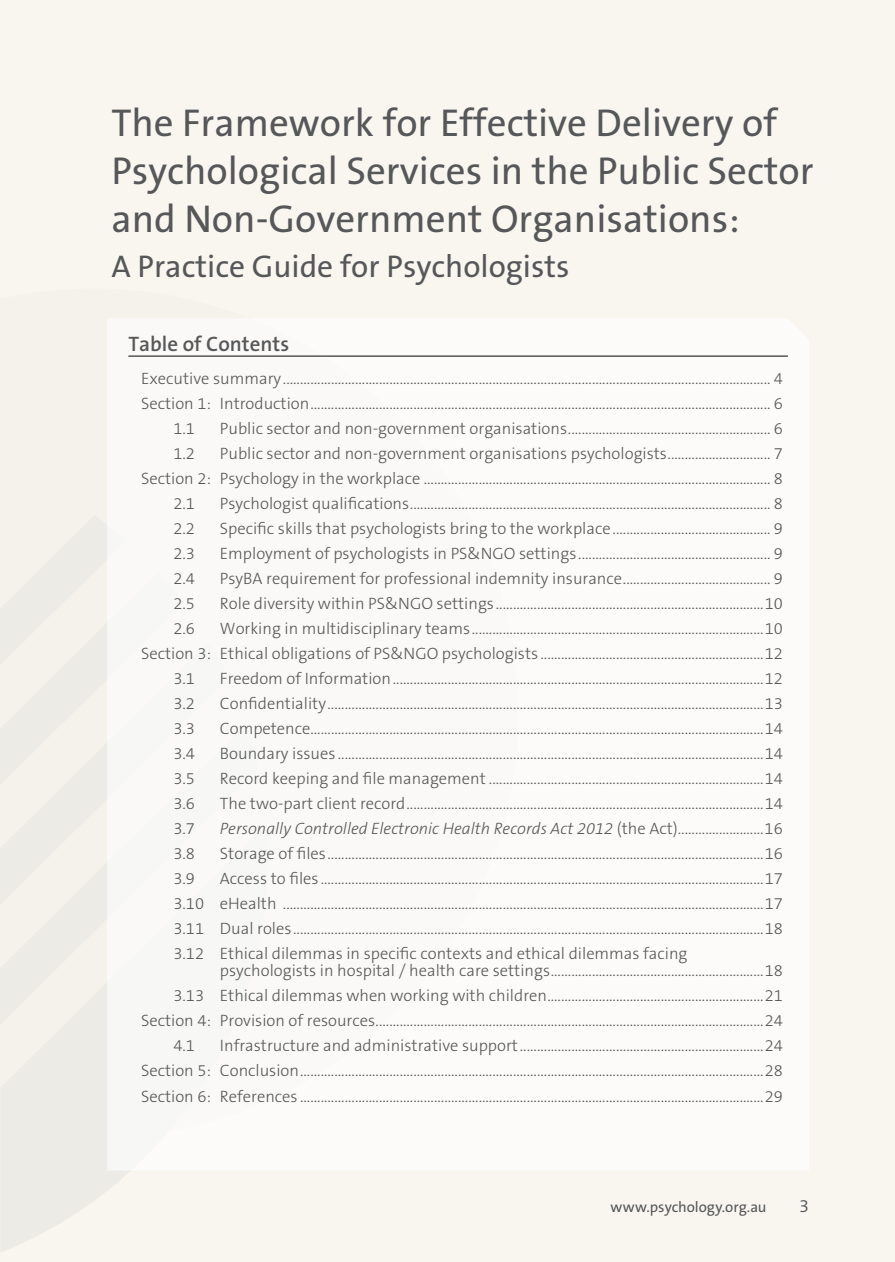
<style>
.page{position:relative;width:895px;height:1262px;background:#fff}
.page>*{position:absolute;margin:0;border:0;box-sizing:border-box;transform-origin:0 0}
.t1{font:39px/48px "The Sans B5 Plain";color:#565759}
.t2{font:31.5px "The Sans B5 Plain";color:#565759}
.Contents_Heading{font:600 21px "The Sans B6";color:#565759}
.t3{font:300 18px "The Sans B4";color:#565759}
.Contents_Listing{font:300 16.5px/16.5px "The Sans B3";color:#565759}
.Contents_Listing-2{font:italic 300 16.5px "The Sans B3";color:#565759}
.t4{font:15px "The Sans B5 Plain";color:#565759}
.s1{font-style:normal}
</style>
<div class="page">
<div style="left:0;top:0;width:894px;height:1262px;background:#f9f6f0"></div>
<svg style="left:0;top:811px;width:94px;height:93px"></svg>
<svg style="left:0;top:515px;width:107px;height:296px"></svg>
<svg style="left:1px;top:823px;width:128px;height:429px;fill:#edebe6"></svg>
<div style="left:107px;top:355px;width:681px;height:815px;background:#fcfbf9"></div>
<hr style="left:128px;top:355px;width:659px;height:2px;background:#565759">
<h1 class="t1" style="left:111px;top:100px;width:703px">The Framework for Effective Delivery of<br>Psychological Services in the Public Sector and Non-Government Organisations:</h1>
<h2 class="t2" style="left:111px;top:249px;width:459px">A Practice Guide for Psychologists</h2>
<p class="Contents_Heading" style="left:128px;top:332px;width:162px">Table of Contents</p>
<p class="Contents_Listing" style="left:141px;top:371px;width:643px">Executive summary.............................................................................................................................................. 4</p>
<p class="Contents_Listing" style="left:141px;top:396px;width:643px">Section 1: Introduction...................................................................................................................................... 6</p>
<p class="Contents_Listing" style="left:173px;top:421px;width:23px">1.1</p>
<p class="Contents_Listing" style="left:220px;top:421px;width:564px">Public sector and non-government organisations........................................................... 6</p>
<p class="Contents_Listing" style="left:173px;top:446px;width:23px">1.2</p>
<p class="Contents_Listing" style="left:220px;top:446px;width:564px">Public sector and non-government organisations psychologists.............................. 7</p>
<p class="Contents_Listing" style="left:141px;top:471px;width:643px">Section 2: Psychology in the workplace ..................................................................................................... 8</p>
<p class="Contents_Listing" style="left:173px;top:496px;width:23px">2.1</p>
<p class="Contents_Listing" style="left:220px;top:496px;width:564px">Psychologist qualifications......................................................................................................... 8</p>
<p class="Contents_Listing" style="left:173px;top:521px;width:23px">2.2</p>
<p class="Contents_Listing" style="left:220px;top:521px;width:564px">Specific skills that psychologists bring to the workplace.............................................. 9</p>
<p class="Contents_Listing" style="left:173px;top:546px;width:23px">2.3</p>
<p class="Contents_Listing" style="left:220px;top:546px;width:564px">Employment of psychologists in PS&amp;NGO settings........................................................ 9</p>
<p class="Contents_Listing" style="left:173px;top:571px;width:23px">2.4</p>
<p class="Contents_Listing" style="left:220px;top:571px;width:564px">PsyBA requirement for professional indemnity insurance........................................... 9</p>
<p class="Contents_Listing" style="left:173px;top:596px;width:23px">2.5</p>
<p class="Contents_Listing" style="left:220px;top:596px;width:564px">Role diversity within PS&amp;NGO settings ..............................................................................10</p>
<p class="Contents_Listing" style="left:173px;top:621px;width:23px">2.6</p>
<p class="Contents_Listing" style="left:220px;top:621px;width:564px">Working in multidisciplinary teams.....................................................................................10</p>
<p class="Contents_Listing" style="left:141px;top:646px;width:643px">Section 3: Ethical obligations of PS&amp;NGO psychologists .................................................................12</p>
<p class="Contents_Listing" style="left:173px;top:671px;width:23px">3.1</p>
<p class="Contents_Listing" style="left:220px;top:671px;width:564px">Freedom of Information............................................................................................................12</p>
<p class="Contents_Listing" style="left:173px;top:696px;width:23px">3.2</p>
<p class="Contents_Listing" style="left:220px;top:696px;width:564px">Confidentiality...............................................................................................................................13</p>
<p class="Contents_Listing" style="left:173px;top:721px;width:23px">3.3</p>
<p class="Contents_Listing" style="left:220px;top:721px;width:564px">Competence....................................................................................................................................14</p>
<p class="Contents_Listing" style="left:173px;top:746px;width:23px">3.4</p>
<p class="Contents_Listing" style="left:220px;top:746px;width:564px">Boundary issues ............................................................................................................................14</p>
<p class="Contents_Listing" style="left:173px;top:771px;width:23px">3.5</p>
<p class="Contents_Listing" style="left:220px;top:771px;width:564px">Record keeping and file management ................................................................................14</p>
<p class="Contents_Listing" style="left:173px;top:796px;width:23px">3.6</p>
<p class="Contents_Listing" style="left:220px;top:796px;width:564px">The two-part client record........................................................................................................14</p>
<p class="Contents_Listing" style="left:173px;top:821px;width:23px">3.7</p>
<p class="Contents_Listing-2" style="left:220px;top:820px;width:564px">Personally Controlled Electronic Health Records Act 2012 <span class="s1">(the Act).........................16</span></p>
<p class="Contents_Listing" style="left:173px;top:846px;width:23px">3.8</p>
<p class="Contents_Listing" style="left:220px;top:846px;width:564px">Storage of files...............................................................................................................................16</p>
<p class="Contents_Listing" style="left:173px;top:871px;width:23px">3.9</p>
<p class="Contents_Listing" style="left:220px;top:871px;width:564px">Access to files .................................................................................................................................17</p>
<p class="Contents_Listing" style="left:173px;top:896px;width:611px">3.10 eHealth ............................................................................................................................................17</p>
<p class="Contents_Listing" style="left:173px;top:921px;width:611px">3.11 Dual roles.........................................................................................................................................18</p>
<p class="Contents_Listing" style="left:220px;top:946px;width:564px;text-indent:-46px">3.12 Ethical dilemmas in specific contexts and ethical dilemmas facing psychologists in hospital / health care settings..............................................................18</p>
<p class="Contents_Listing" style="left:173px;top:987px;width:611px">3.13 Ethical dilemmas when working with children...............................................................21</p>
<p class="Contents_Listing" style="left:141px;top:1012px;width:643px">Section 4: Provision of resources.................................................................................................................24</p>
<p class="Contents_Listing" style="left:173px;top:1037px;width:23px">4.1</p>
<p class="Contents_Listing" style="left:220px;top:1037px;width:564px">Infrastructure and administrative support.......................................................................24</p>
<p class="Contents_Listing" style="left:141px;top:1062px;width:643px">Section 5: Conclusion.......................................................................................................................................28</p>
<p class="Contents_Listing" style="left:141px;top:1089px;width:643px">Section 6: References .......................................................................................................................................29</p>
<p class="t4" style="left:610px;top:1198px;width:158px">www.psychology.org.au</p>
<p class="t3" style="left:799px;top:1195px;width:11px">3</p>
</div>
